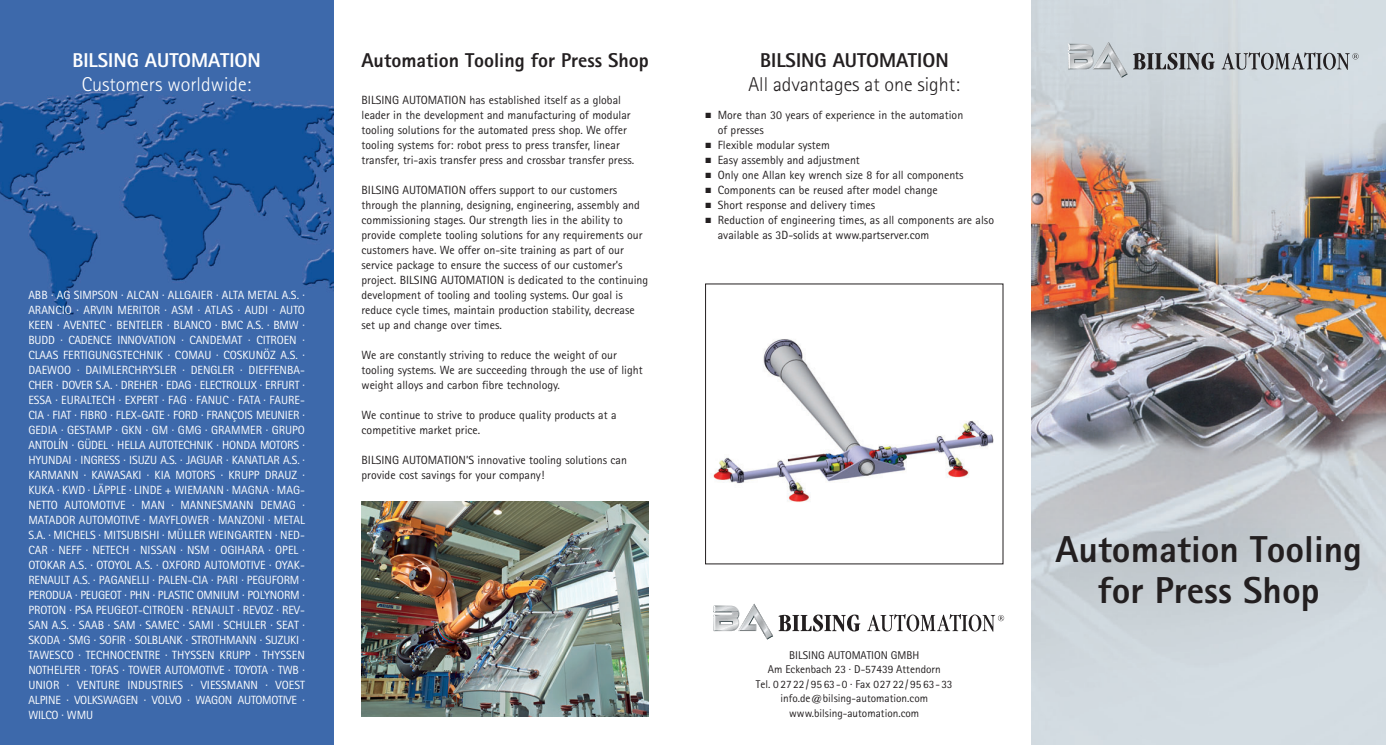
<style>
.page{position:relative;width:1386px;height:745px;background:#fff}
.page>*{position:absolute;margin:0;border:0;box-sizing:border-box;transform-origin:0 0}
.t1{font:800 37.5px/41.2px "Rotis Sans Serif";color:#231f20;text-align:center}
.t2{font:800 20px "Rotis Sans Serif";color:#231f20}
.t3{font:300 20px "Rotis Sans Serif";color:#231f20}
.t4{font:300 20px "Rotis Sans Serif";color:#fff}
.t5{font:800 20px "Rotis Sans Serif";color:#fff}
.t6{font:11.88px/15px "Rotis Sans Serif";color:#231f20}
.t7{font:11.88px/15px "Rotis Sans Serif";letter-spacing:-.02em;color:#fff;text-align:justify}
.t8{font:11.25px/14.4px "Rotis Sans Serif";color:#231f20;text-align:center}
</style>
<div class="page">
<img style="left:713px;top:339px;width:281px;height:163px">
<img style="left:1031px;top:0;width:354px;height:744px">
<svg style="left:1133px;top:53px;width:81px;height:17px"></svg>
<svg style="left:1221px;top:52px;width:137px;height:18px"></svg>
<svg style="left:1068px;top:42px;width:59px;height:36px"></svg>
<img style="left:0;top:0;width:333px;height:744px">
<img style="left:361px;top:501px;width:287px;height:215px">
<svg style="left:867px;top:614px;width:137px;height:17px"></svg>
<svg style="left:713px;top:603px;width:147px;height:36px"></svg>
<h2 class="t5" style="left:72px;top:53px;width:190px">BILSING AUTOMATION</h2>
<h2 class="t4" style="left:82px;top:77px;width:171px">Customers worldwide:</h2>
<p class="t7" style="left:28px;top:288px;width:278px">ABB · AG SIMPSON · ALCAN · ALLGAIER · ALTA METAL A.S. · ARANCIO · ARVIN MERITOR · ASM · ATLAS · AUDI · AUTO KEEN · AVENTEC · BENTELER · BLANCO · BMC A.S. · BMW · BUDD · CADENCE INNOVATION · CANDEMAT · CITROEN · CLAAS FERTIGUNGSTECHNIK · COMAU · COSKUNÖZ A.S. · DAEWOO · DAIMLERCHRYSLER · DENGLER · DIEFFENBA-CHER · DOVER S.A. · DREHER · EDAG · ELECTROLUX · ERFURT · ESSA · EURALTECH · EXPERT · FAG · FANUC · FATA · FAURE-CIA · FIAT · FIBRO · FLEX-GATE · FORD · FRANÇOIS MEUNIER · GEDIA · GESTAMP · GKN · GM · GMG · GRAMMER · GRUPO ANTOLÍN · GÜDEL · HELLA AUTOTECHNIK · HONDA MOTORS · HYUNDAI · INGRESS · ISUZU A.S. · JAGUAR · KANATLAR A.S. · KARMANN · KAWASAKI · KIA MOTORS · KRUPP DRAUZ · KUKA · KWD · LÄPPLE · LINDE + WIEMANN · MAGNA · MAG-NETTO AUTOMOTIVE · MAN · MANNESMANN DEMAG · MATADOR AUTOMOTIVE · MAYFLOWER · MANZONI · METAL S.A. · MICHELS · MITSUBISHI · MÜLLER WEINGARTEN · NED-CAR · NEFF · NETECH · NISSAN · NSM · OGIHARA · OPEL · OTOKAR A.S. · OTOYOL A.S. · OXFORD AUTOMOTIVE · OYAK-RENAULT A.S. · PAGANELLI · PALEN-CIA · PARI · PEGUFORM · PERODUA · PEUGEOT · PHN · PLASTIC OMNIUM · POLYNORM · PROTON · PSA PEUGEOT-CITROEN · RENAULT · REVOZ · REV-SAN A.S. · SAAB · SAM · SAMEC · SAMI · SCHULER · SEAT · SKODA · SMG · SOFIR · SOLBLANK · STROTHMANN · SUZUKI · TAWESCO · TECHNOCENTRE · THYSSEN KRUPP · THYSSEN NOTHELFER · TOFAS · TOWER AUTOMOTIVE · TOYOTA · TWB · UNIOR · VENTURE INDUSTRIES · VIESSMANN · VOEST ALPINE · VOLKSWAGEN · VOLVO · WAGON AUTOMOTIVE · WILCO · WMU</p>
<h2 class="t2" style="left:361px;top:53px;width:289px">Automation Tooling for Press Shop</h2>
<h2 class="t2" style="left:760px;top:53px;width:190px">BILSING AUTOMATION</h2>
<h2 class="t3" style="left:748px;top:77px;width:213px">All advantages at one sight:</h2>
<p class="t6" style="left:361px;top:93px;width:274px">BILSING AUTOMATION has established itself as a global leader in the development and manufacturing of modular tooling solutions for the automated press shop. We offer tooling systems for: robot press to press transfer, linear transfer, tri-axis transfer press and crossbar transfer press.</p>
<p class="t6" style="left:361px;top:183px;width:288px">BILSING AUTOMATION offers support to our customers through the planning, designing, engineering, assembly and commissioning stages. Our strength lies in the ability to provide complete tooling solutions for any requirements our customers have. We offer on-site training as part of our service package to ensure the success of our customer’s project. BILSING AUTOMATION is dedicated to the continuing development of tooling and tooling systems. Our goal is reduce cycle times, maintain production stability, decrease set up and change over times.</p>
<p class="t6" style="left:361px;top:348px;width:283px">We are constantly striving to reduce the weight of our tooling systems. We are succeeding through the use of light weight alloys and carbon fibre technology.</p>
<p class="t6" style="left:361px;top:408px;width:256px">We continue to strive to produce quality products at a competitive market price.</p>
<p class="t6" style="left:361px;top:453px;width:267px">BILSING AUTOMATION’S innovative tooling solutions can provide cost savings for your company!</p>
<p class="t6" style="left:718px;top:108px;width:247px;text-indent:-12px">■ More than 30 years of experience in the automation of presses</p>
<p class="t6" style="left:705px;top:138px;width:126px">■ Flexible modular system</p>
<p class="t6" style="left:705px;top:153px;width:156px">■ Easy assembly and adjustment</p>
<p class="t6" style="left:705px;top:168px;width:260px">■ Only one Allan key wrench size 8 for all components</p>
<p class="t6" style="left:705px;top:183px;width:234px">■ Components can be reused after model change</p>
<p class="t6" style="left:705px;top:198px;width:171px">■ Short response and delivery times</p>
<p class="t6" style="left:718px;top:213px;width:278px;text-indent:-12px">■ Reduction of engineering times, as all components are also available as 3D-solids at www.partserver.com</p>
<p class="t8" style="left:756px;top:648px;width:198px">BILSING AUTOMATION GMBH<br>Am Eckenbach 23 · D-57439 Attendorn<br>Tel. 02722/9563-0 · Fax 02722/9563-33 info.de@bilsing-automation.com www.bilsing-automation.com</p>
<h1 class="t1" style="left:1055px;top:531px;width:308px">Automation Tooling for Press Shop</h1>
</div>
